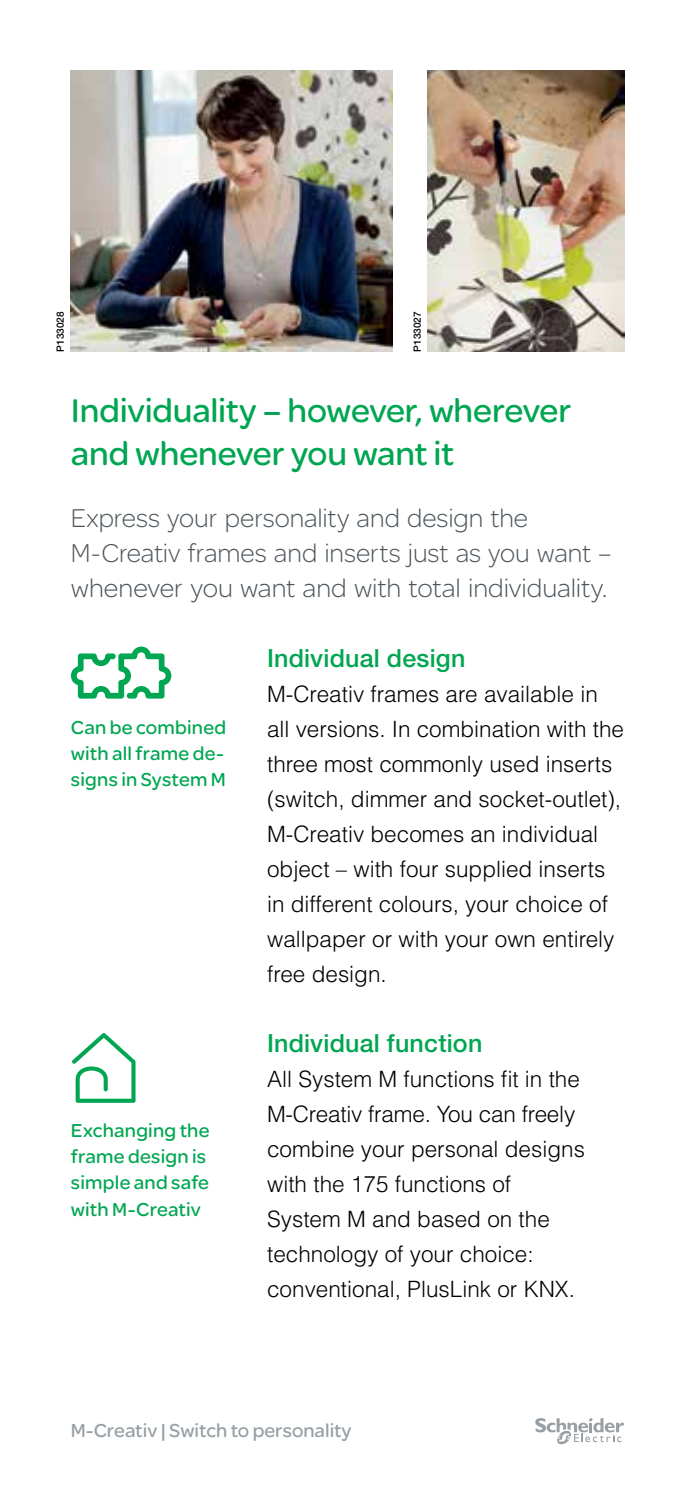
<style>
.page{position:relative;width:695px;height:1489px;background:#fff}
.page>*{position:absolute;margin:0;border:0;box-sizing:border-box;transform-origin:0 0}
.t1{font:35px/43.8px "SE Optimist";letter-spacing:-.005em;color:#00a651}
.t2{font:300 27.5px/35px "SE Optimist";color:#4d555b}
.t3{font:500 25px "Helvetica Neue LT Std";letter-spacing:.005em;color:#00a651}
.t4{font:300 22.5px/35px "Helvetica LT Std";color:#000}
.t5{font:20px/26.2px "SE Optimist";letter-spacing:.01em;color:#00a651;text-align:justify}
.t6{font:20px "SE Optimist";color:#979fa4}
.t7{font:500 10px "Helvetica Neue LT Std";color:#000}
</style>
<div class="page">
<svg style="left:535px;top:1418px;width:89px;height:26px"></svg>
<svg style="left:71px;top:646px;width:100px;height:52px"></svg>
<svg style="left:72px;top:1033px;width:63px;height:69px"></svg>
<img style="left:71px;top:70px;width:321px;height:281px">
<img style="left:428px;top:71px;width:196px;height:280px">
<p class="t7" style="left:54px;top:351px;width:42px;rotate:-90deg">P133028</p>
<p class="t7" style="left:411px;top:351px;width:42px;rotate:-90deg">P133027</p>
<h1 class="t1" style="left:71px;top:387px;width:502px">Individuality – however, wherever and whenever you want it</h1>
<p class="t2" style="left:71px;top:499px;width:542px">Express your personality and design the<br>M-Creativ frames and inserts just as you want – whenever you want and with total individuality.</p>
<p class="t5" style="left:71px;top:713px;width:157px">Can be combined with all frame de&shy;signs in System M</p>
<p class="t5" style="left:71px;top:1116px;width:140px;text-align:left">Exchanging the frame design is simple and safe with M-Creativ</p>
<p class="t3" style="left:267px;top:643px;width:200px">Individual design</p>
<p class="t4" style="left:267px;top:676px;width:358px">M-Creativ frames are available in all versions. In combination with the three most commonly used inserts (switch, dimmer and socket-outlet),<br>M-Creativ becomes an individual object – with four supplied inserts in different colours, your choice of wallpaper or with your own entirely free design.</p>
<p class="t3" style="left:267px;top:1028px;width:217px">Individual function</p>
<p class="t4" style="left:267px;top:1061px;width:319px">All System M functions fit in the<br>M-Creativ frame. You can freely combine your personal designs with the 175 functions of<br>System M and based on the technology of your choice: conventional, PlusLink or KNX.</p>
<p class="t6" style="left:71px;top:1416px;width:282px">M-Creativ | Switch to personality</p>
</div>
